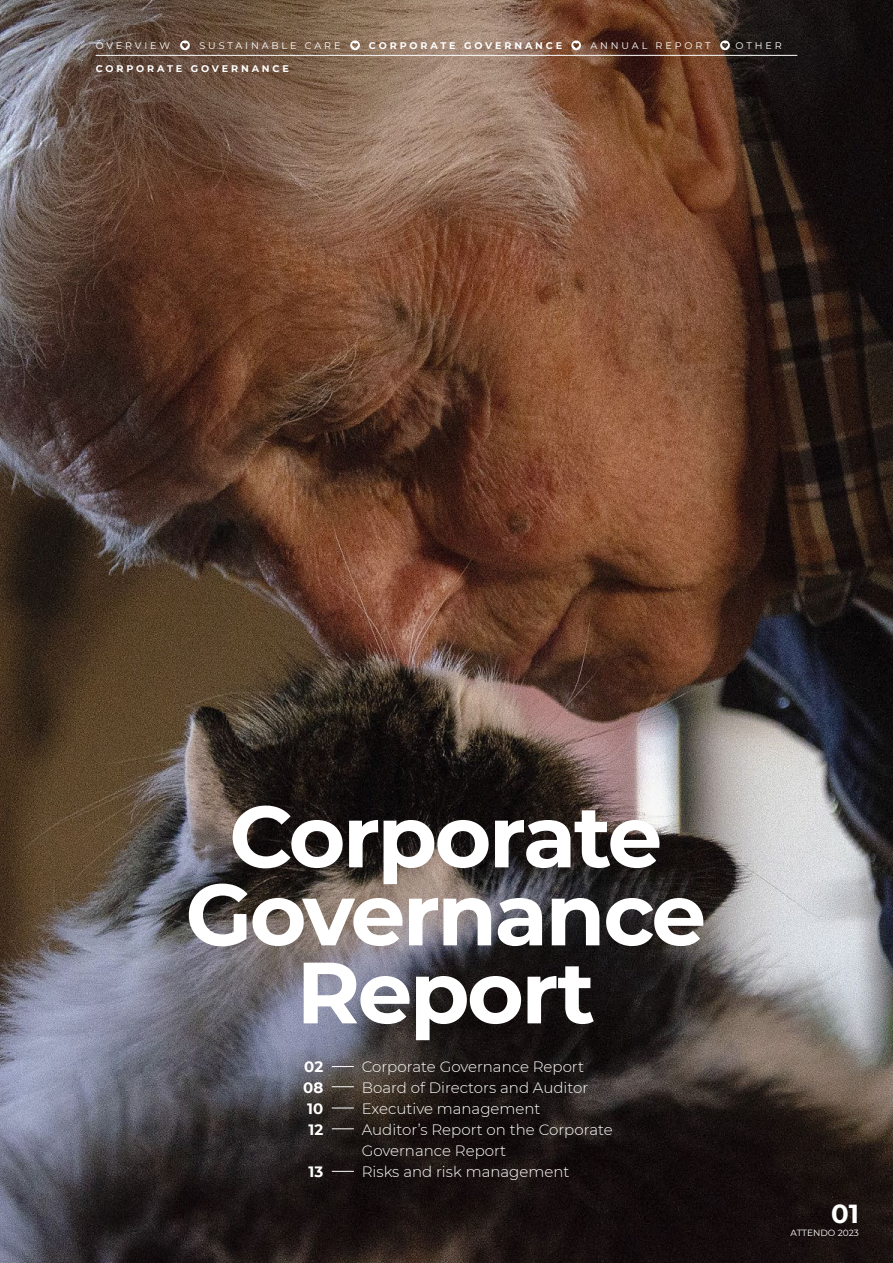
<style>
.page{position:relative;width:893px;height:1263px;background:#fff}
.page>*{position:absolute;margin:0;border:0;box-sizing:border-box;transform-origin:0 0}
.t1{font:700 86.7px "Montserrat";letter-spacing:-.035em;color:#fff}
.t2{font:700 26.1px "Montserrat";color:#fff}
.NOTISBRÖDTEXT_INDRAG{font:300 15px/21px "Montserrat";color:#fff}
.NOTISBRÖDTEXT_INDRAG-2{font:700 15px/21px "Montserrat";color:#fff}
.NOTISBRÖDTEXT_INDRAG-3{font:9.6px "Montserrat";letter-spacing:.3em;color:#fff}
.NOTISBRÖDTEXT_INDRAG-4{font:700 9.6px "Montserrat";letter-spacing:.3em;color:#fff}
.NOTISBRÖDTEXT_INDRAG-5{font:9px "Montserrat";color:#fff}
</style>
<div class="page">
<img style="left:0;top:0;width:893px;height:1263px">
<svg style="left:332px;top:1066px;width:22px;height:1px"></svg>
<svg style="left:332px;top:1086px;width:22px;height:1px"></svg>
<svg style="left:332px;top:1128px;width:22px;height:1px"></svg>
<svg style="left:332px;top:1108px;width:22px;height:1px"></svg>
<svg style="left:332px;top:1171px;width:22px;height:1px"></svg>
<hr style="left:96px;top:55px;width:701px;height:1px;background:#fff">
<svg style="left:180px;top:40px;width:10px;height:10px"></svg>
<svg style="left:350px;top:40px;width:10px;height:10px"></svg>
<svg style="left:571px;top:40px;width:10px;height:10px"></svg>
<svg style="left:720px;top:40px;width:10px;height:10px"></svg>
<p class="NOTISBRÖDTEXT_INDRAG-3" style="left:96px;top:39px;width:76px">OVERVIEW</p>
<p class="NOTISBRÖDTEXT_INDRAG-3" style="left:199px;top:39px;width:143px">SUSTAINABLE CARE</p>
<p class="NOTISBRÖDTEXT_INDRAG-4" style="left:369px;top:38px;width:41px">CORPO</p>
<p class="NOTISBRÖDTEXT_INDRAG-4" style="left:421px;top:38px;width:20px">R ATE</p>
<p class="NOTISBRÖDTEXT_INDRAG-4" style="left:464px;top:38px;width:21px">G OVE</p>
<p class="NOTISBRÖDTEXT_INDRAG-4" style="left:504px;top:38px;width:20px">R NAN</p>
<p class="NOTISBRÖDTEXT_INDRAG-4" style="left:546px;top:38px;width:17px">C E</p>
<p class="NOTISBRÖDTEXT_INDRAG-3" style="left:590px;top:39px;width:122px">ANNUAL REPORT</p>
<p class="NOTISBRÖDTEXT_INDRAG-3" style="left:736px;top:39px;width:48px">OTHER</p>
<p class="NOTISBRÖDTEXT_INDRAG-4" style="left:96px;top:62px;width:195px">Cor por ate gover nanc e</p>
<p class="t1" style="left:229px;top:774px;width:435px">Corporate</p>
<p class="t1" style="left:185px;top:852px;width:522px">Governance</p>
<p class="t1" style="left:296px;top:930px;width:300px">Report</p>
<p class="NOTISBRÖDTEXT_INDRAG-2" style="left:303px;top:1055px;width:22px">02<br>08</p>
<p class="NOTISBRÖDTEXT_INDRAG-2" style="left:307px;top:1097px;width:18px">10</p>
<p class="NOTISBRÖDTEXT_INDRAG-2" style="left:309px;top:1118px;width:16px">12</p>
<p class="NOTISBRÖDTEXT_INDRAG-2" style="left:308px;top:1160px;width:16px">13</p>
<p class="NOTISBRÖDTEXT_INDRAG" style="left:362px;top:1056px;width:224px">Corporate Governance Report</p>
<p class="NOTISBRÖDTEXT_INDRAG" style="left:362px;top:1077px;width:228px">Board of Directors and Auditor</p>
<p class="NOTISBRÖDTEXT_INDRAG" style="left:362px;top:1098px;width:180px">Executive management</p>
<p class="NOTISBRÖDTEXT_INDRAG" style="left:362px;top:1119px;width:252px">Auditor’s Report on the Corporate<br>Governance Report</p>
<p class="NOTISBRÖDTEXT_INDRAG" style="left:362px;top:1161px;width:209px">Risks and risk management</p>
<p class="t2" style="left:831px;top:1195px;width:29px">01</p>
<p class="NOTISBRÖDTEXT_INDRAG-5" style="left:790px;top:1226px;width:70px">ATTENDO 2023</p>
</div>
